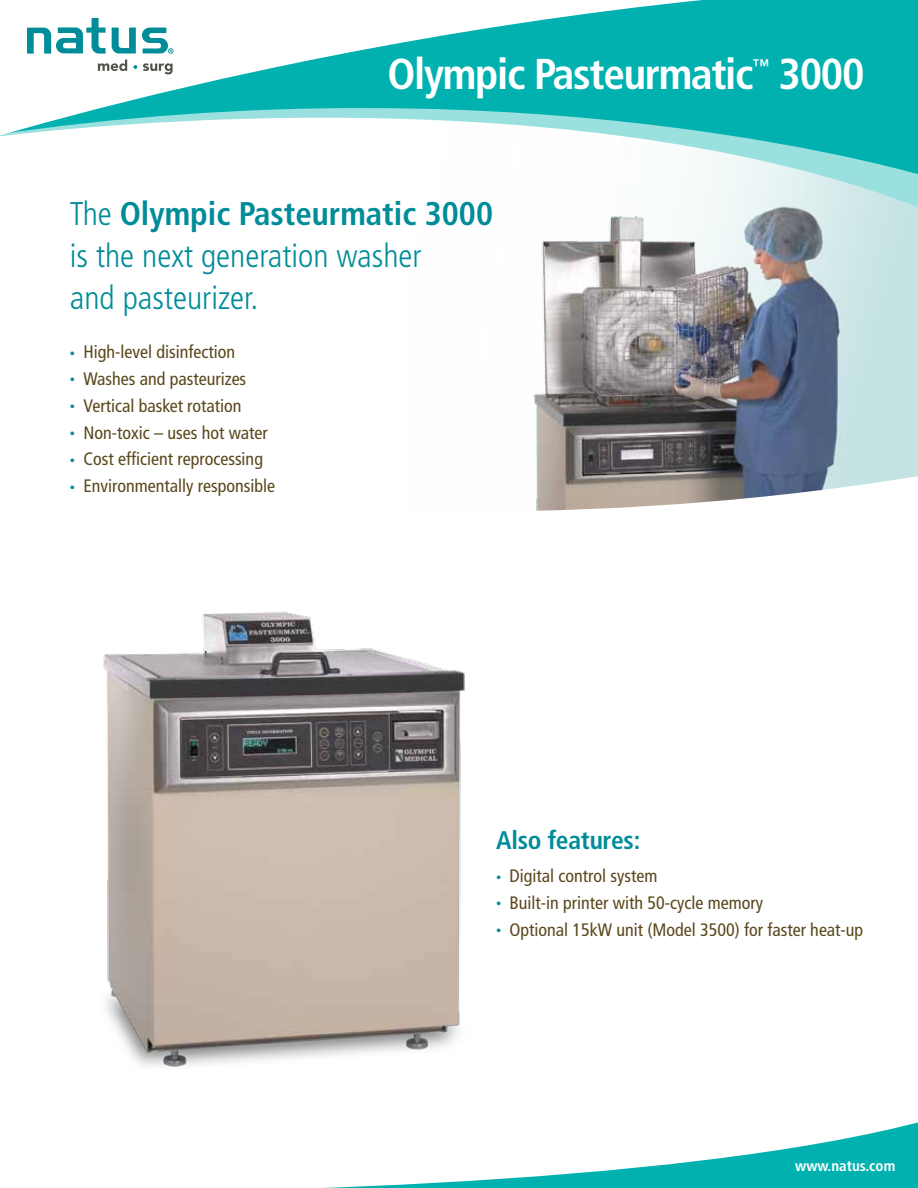
<style>
.page{position:relative;width:918px;height:1188px;background:#fff}
.page>*{position:absolute;margin:0;border:0;box-sizing:border-box;transform-origin:0 0}
.t1{font:700 condensed 43.2px "Frutiger LT Std";letter-spacing:-.03em;color:#fff}
.t2{font:300 condensed 32.85px/42px "Frutiger LT Std";color:#008c99}
.t3{font:700 condensed 25.5px "Frutiger LT Std";letter-spacing:-.01em;color:#008c99}
.t4{font:condensed 18px "Frutiger LT Std";color:#5a481c}
.t5{font:700 condensed 16.8px "Frutiger LT Std";color:#fff}
.t6{font:700 condensed 15px "Frutiger LT Std";color:#fff}
.s1{font-weight:700}
.s2{font-size:10.5px;color:#008c99}
</style>
<div class="page">
<img style="left:534px;top:212px;width:384px;height:299px">
<svg style="left:323px;top:1122px;width:595px;height:66px"></svg>
<svg style="left:704px;top:178px;width:214px;height:34px"></svg>
<svg style="left:710px;top:156px;width:208px;height:22px;fill:#99e0df"></svg>
<svg style="left:0;top:0;width:918px;height:156px;fill:#00b1b0"></svg>
<svg style="left:112px;top:28px;width:24px;height:26px"></svg>
<svg style="left:27px;top:18px;width:79px;height:36px"></svg>
<svg style="left:142px;top:28px;width:32px;height:26px"></svg>
<svg style="left:98px;top:60px;width:29px;height:11px"></svg>
<svg style="left:133px;top:65px;width:4px;height:4px"></svg>
<svg style="left:143px;top:63px;width:30px;height:11px"></svg>
<img style="left:103px;top:611px;width:362px;height:456px">
<h1 class="t1" style="left:387px;top:49px;width:368px">Olympic Pasteurmatic</h1>
<p class="t5" style="left:752px;top:55px;width:18px">™</p>
<h1 class="t1" style="left:779px;top:49px;width:88px">3000</h1>
<h2 class="t2" style="left:70px;top:193px;width:425px">The <span class="s1">Olympic Pasteurmatic 3000 </span>is the next generation washer<br>and pasteurizer.</h2>
<p class="t4" style="left:70px;top:341px;width:167px"><span class="s2">•</span> High-level disinfection</p>
<p class="t4" style="left:70px;top:368px;width:178px"><span class="s2">•</span> Washes and pasteurizes</p>
<p class="t4" style="left:70px;top:395px;width:173px"><span class="s2">•</span> Vertical basket rotation</p>
<p class="t4" style="left:70px;top:422px;width:199px"><span class="s2">•</span> Non-toxic – uses hot water</p>
<p class="t4" style="left:70px;top:449px;width:195px"><span class="s2">•</span> Cost efficient reprocessing</p>
<p class="t4" style="left:70px;top:476px;width:207px"><span class="s2">•</span> Environmentally responsible</p>
<h3 class="t3" style="left:496px;top:825px;width:146px">Also features:</h3>
<p class="t4" style="left:496px;top:865px;width:163px"><span class="s2">•</span> Digital control system</p>
<p class="t4" style="left:496px;top:892px;width:268px"><span class="s2">•</span> Built-in printer with 50-cycle memory</p>
<p class="t4" style="left:496px;top:919px;width:369px"><span class="s2">•</span> Optional 15kW unit (Model 3500) for faster heat-up</p>
<p class="t6" style="left:795px;top:1157px;width:102px">www.natus.com</p>
</div>
